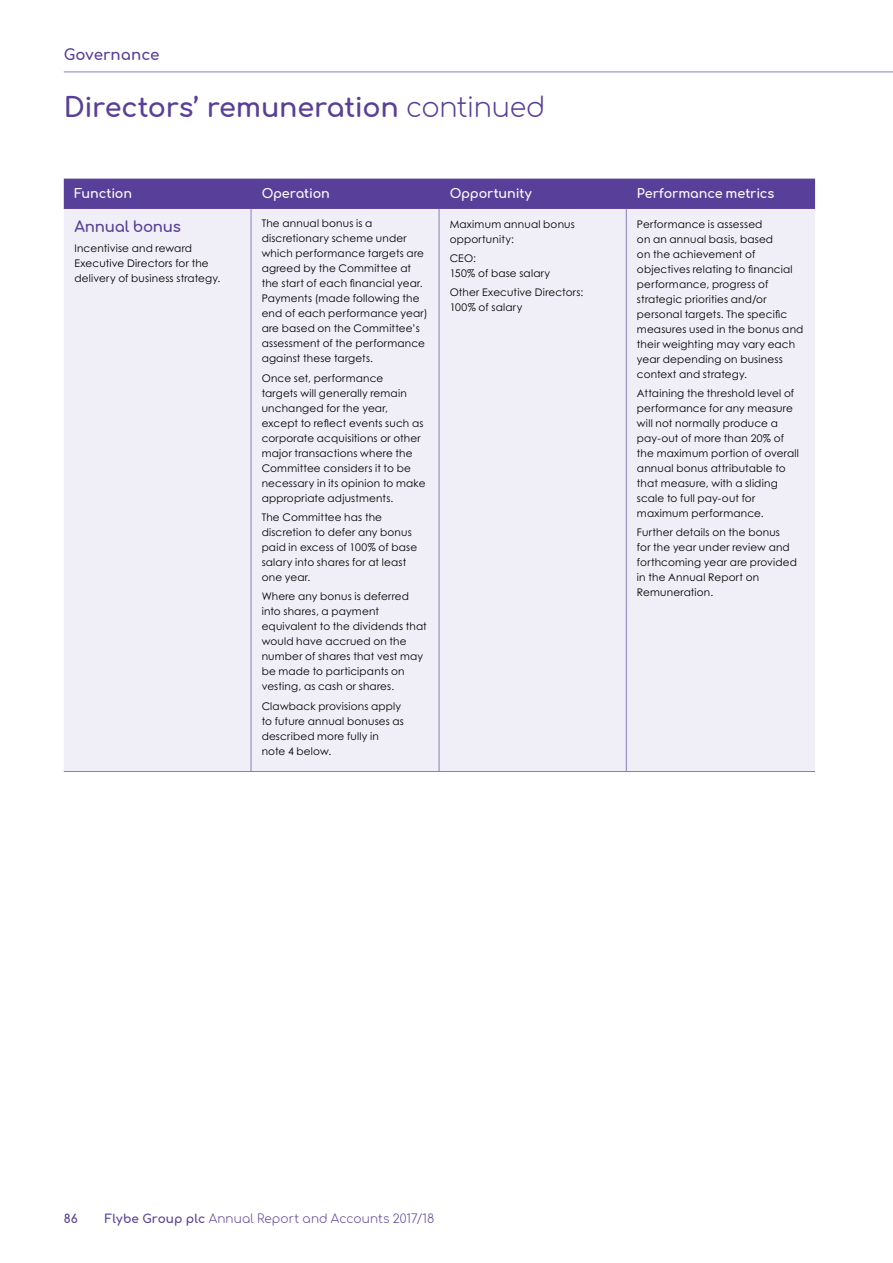
<style>
.page{position:relative;width:893px;height:1263px;background:#fff}
.page>*{position:absolute;margin:0;border:0;box-sizing:border-box;transform-origin:0 0}
.t1{font:700 27px "Comfortaa";letter-spacing:-.01em;color:#583f99}
.t2{font:700 15px "Comfortaa";letter-spacing:-.005em;color:#583f99}
.t3{font:700 12.75px "Comfortaa";letter-spacing:-.01em;color:#fff}
.t4{font:300 12px "Comfortaa";letter-spacing:.01em;color:#583f99}
.t5{font:700 12px "Comfortaa";color:#583f99}
.t6{font:10.5px/15px "Century Gothic";letter-spacing:.015em;color:#000}
.s1{font-weight:300}
.s2{font-weight:700}
</style>
<div class="page">
<div style="left:64px;top:179px;width:751px;height:30px;background:#583f99"></div>
<div style="left:64px;top:209px;width:751px;height:562px;background:#f0eff7"></div>
<hr style="left:251px;top:209px;width:1px;height:562px;background:#8d7cba">
<hr style="left:439px;top:209px;width:1px;height:562px;background:#8d7cba">
<hr style="left:626px;top:209px;width:1px;height:562px;background:#8d7cba">
<hr style="left:64px;top:771px;width:187px;height:1px;background:#8d7cba">
<hr style="left:251px;top:771px;width:188px;height:1px;background:#8d7cba">
<hr style="left:439px;top:771px;width:187px;height:1px;background:#8d7cba">
<hr style="left:626px;top:771px;width:189px;height:1px;background:#8d7cba">
<hr style="left:64px;top:72px;width:829px;height:1px;background:#8d7cba">
<h2 class="t2" style="left:64px;top:40px;width:97px">Governance</h2>
<h1 class="t1" style="left:64px;top:83px;width:483px">Directors’ remuneration <span class="s1">continued</span></h1>
<p class="t3" style="left:74px;top:182px;width:59px">Function</p>
<p class="t3" style="left:262px;top:182px;width:70px">Operation</p>
<p class="t3" style="left:450px;top:182px;width:83px">Opportunity</p>
<p class="t3" style="left:637px;top:182px;width:139px">Performance metrics</p>
<h2 class="t2" style="left:74px;top:213px;width:108px">Annual bonus</h2>
<p class="t6" style="left:74px;top:240px;width:148px">Incentivise and reward<br>Executive Directors for the delivery of business strategy.</p>
<p class="t6" style="left:262px;top:216px;width:168px">The annual bonus is a discretionary scheme under which performance targets are agreed by the Committee at the start of each financial year.<br>Payments (made following the end of each performance year) are based on the Committee’s assessment of the performance against these targets.</p>
<p class="t6" style="left:262px;top:370px;width:165px">Once set, performance<br>targets will generally remain unchanged for the year, except to reflect events such as corporate acquisitions or other major transactions where the<br>Committee considers it to be necessary in its opinion to make appropriate adjustments.</p>
<p class="t6" style="left:262px;top:510px;width:157px">The Committee has the discretion to defer any bonus paid in excess of 100% of base salary into shares for at least one year.</p>
<p class="t6" style="left:262px;top:589px;width:167px">Where any bonus is deferred into shares, a payment equivalent to the dividends that would have accrued on the number of shares that vest may be made to participants on vesting, as cash or shares.</p>
<p class="t6" style="left:262px;top:698px;width:144px">Clawback provisions apply to future annual bonuses as described more fully in note 4 below.</p>
<p class="t6" style="left:450px;top:216px;width:127px">Maximum annual bonus opportunity:</p>
<p class="t6" style="left:450px;top:250px;width:102px">CEO:<br>150% of base salary</p>
<p class="t6" style="left:450px;top:285px;width:135px">Other Executive Directors:<br>100% of salary</p>
<p class="t6" style="left:637px;top:216px;width:168px">Performance is assessed<br>on an annual basis, based<br>on the achievement of objectives relating to financial performance, progress of strategic priorities and/or personal targets. The specific measures used in the bonus and their weighting may vary each year depending on business context and strategy.</p>
<p class="t6" style="left:637px;top:385px;width:164px">Attaining the threshold level of performance for any measure will not normally produce a pay-out of more than 20% of the maximum portion of overall annual bonus attributable to that measure, with a sliding scale to full pay-out for maximum performance.</p>
<p class="t6" style="left:637px;top:525px;width:162px">Further details on the bonus<br>for the year under review and forthcoming year are provided in the Annual Report on<br>Remuneration.</p>
<p class="t5" style="left:64px;top:1207px;width:16px">86</p>
<p class="t4" style="left:105px;top:1207px;width:331px"><span class="s2">Flybe Group plc</span> Annual Report and Accounts 2017/18</p>
</div>
